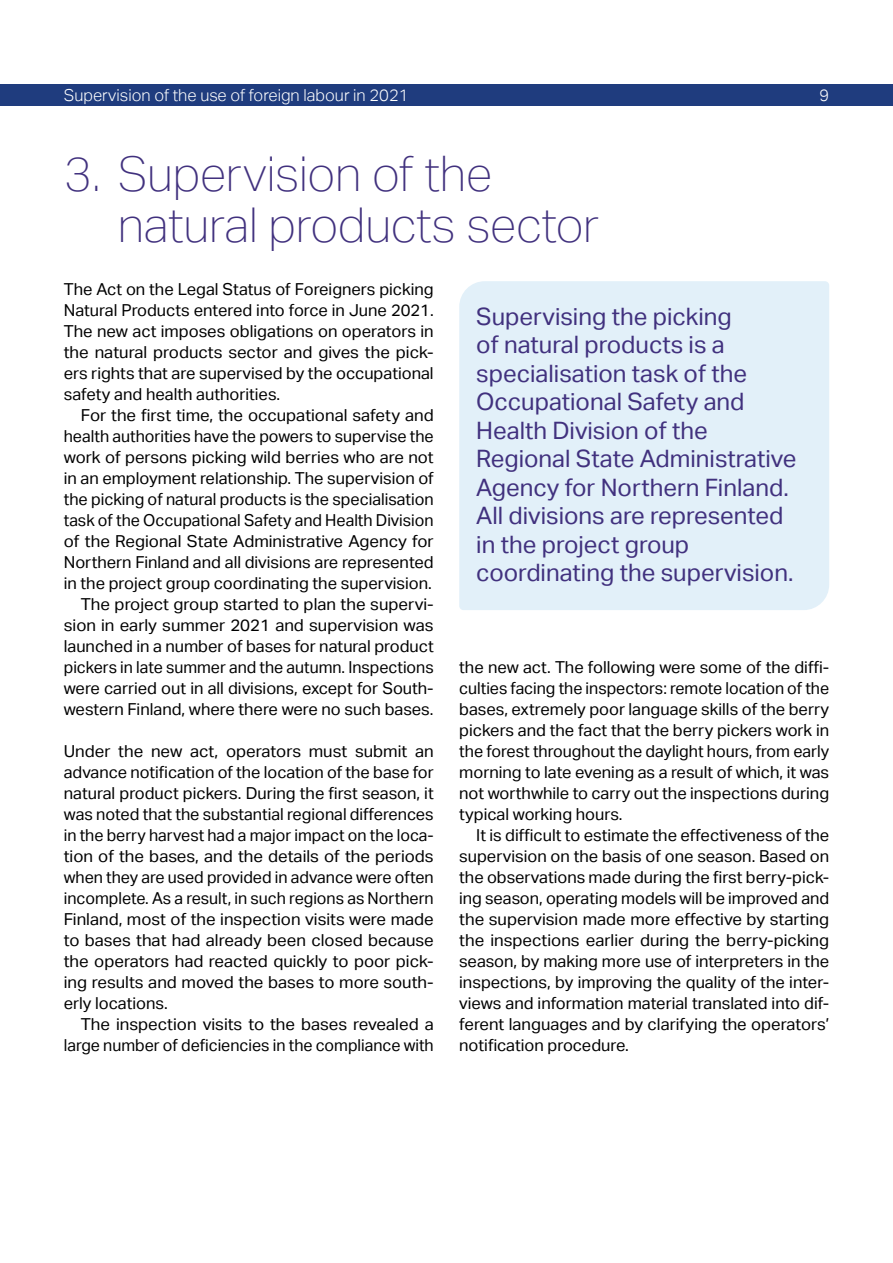
<style>
.page{position:relative;width:893px;height:1263px;background:#fff}
.page>*{position:absolute;margin:0;border:0;box-sizing:border-box;transform-origin:0 0}
.Otsikko_32pt_h2{font:100 48px/51px "Aktiv Grotesk";letter-spacing:-.005em;color:#41317e}
.t1{font:24px/28.5px "Aktiv Grotesk";color:#41317e}
.Leipis{font:16.5px/21px "Aktiv Grotesk";color:#000;text-align:justify}
.Alkuleipis{font:16.5px/21px "Aktiv Grotesk";color:#000;text-align:justify}
.t2{font:300 16.5px "Aktiv Grotesk";color:#fff}
</style>
<div class="page">
<div style="left:0;top:84px;width:893px;height:22px;background:#1f3c7e"></div>
<div style="left:459px;top:281px;width:370px;height:329px;background:#e2f0f9"></div>
<p class="t2" style="left:64px;top:86px;width:346px">Supervision of the use of foreign labour in 2021</p>
<p class="t2" style="left:819px;top:86px;width:11px">9</p>
<h2 class="Otsikko_32pt_h2" style="left:118px;top:148px;width:483px;text-indent:-54px">3. Supervision of the natural products sector</h2>
<p class="Alkuleipis" style="left:64px;top:279px;width:371px">The Act on the Legal Status of Foreigners picking Natural Products entered into force in June 2021.<br>The new act imposes obligations on operators in the natural products sector and gives the pick&shy;ers rights that are supervised by the occupational safety and health authorities.</p>
<p class="Leipis" style="left:64px;top:405px;width:371px;text-indent:17px">For the first time, the occupational safety and health authorities have the powers to supervise the work of persons picking wild berries who are not in an employment relationship. The supervision of the picking of natural products is the specialisation task of the Occupational Safety and Health Division of the Regional State Administrative Agency for Northern Finland and all divisions are represented in the project group coordinating the supervision.</p>
<p class="Leipis" style="left:64px;top:594px;width:371px;text-indent:17px">The project group started to plan the supervi&shy;sion in early summer 2021 and supervision was launched in a number of bases for natural product pickers in late summer and the autumn. Inspections were carried out in all divisions, except for South&shy;western Finland, where there were no such bases.</p>
<p class="Alkuleipis" style="left:64px;top:741px;width:371px">Under the new act, operators must submit an advance notification of the location of the base for natural product pickers. During the first season, it was noted that the substantial regional differences in the berry harvest had a major impact on the loca&shy;tion of the bases, and the details of the periods when they are used provided in advance were often incomplete. As a result, in such regions as Northern Finland, most of the inspection visits were made to bases that had already been closed because the operators had reacted quickly to poor pick&shy;ing results and moved the bases to more south&shy;erly locations.</p>
<p class="Leipis" style="left:64px;top:1014px;width:371px;text-align:right">The inspection visits to the bases revealed a large number of deficiencies in the compliance with</p>
<p class="t1" style="left:476px;top:302px;width:322px">Supervising the picking<br>of natural products is a specialisation task of the<br>Occupational Safety and<br>Health Division of the<br>Regional State Administrative<br>Agency for Northern Finland.<br>All divisions are represented in the project group coordinating the supervision.</p>
<p class="Leipis" style="left:459px;top:657px;width:371px">the new act. The following were some of the diffi&shy;culties facing the inspectors: remote location of the bases, extremely poor language skills of the berry pickers and the fact that the berry pickers work in the forest throughout the daylight hours, from early morning to late evening as a result of which, it was not worthwhile to carry out the inspections during typical working hours.</p>
<p class="Leipis" style="left:459px;top:825px;width:371px;text-indent:17px">It is difficult to estimate the effectiveness of the supervision on the basis of one season. Based on the observations made during the first berry-pick&shy;ing season, operating models will be improved and the supervision made more effective by starting the inspections earlier during the berry-picking season, by making more use of interpreters in the inspections, by improving the quality of the inter&shy;views and information material translated into dif&shy;ferent languages and by clarifying the operators’ notification procedure.</p>
</div>
